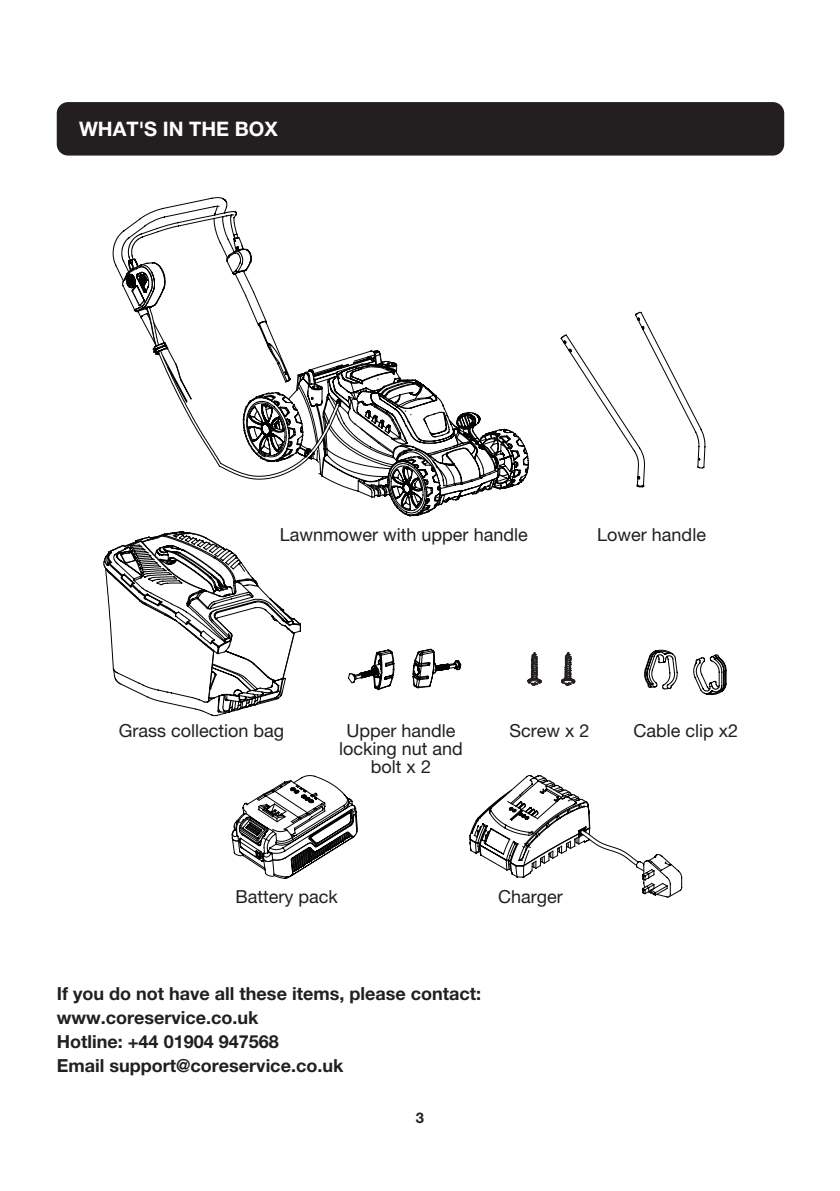
<style>
.page{position:relative;width:840px;height:1191px;background:#fff}
.page>*{position:absolute;margin:0;border:0;box-sizing:border-box;transform-origin:0 0}
.t1{font:700 20px "Helvetica Neue LT Pro";color:#fff}
.t2{font:18px/18px "Helvetica Neue LT Pro";color:#231f20;text-align:center}
.t3{font:700 18px "Helvetica Neue LT Pro";color:#231f20}
.t4{font:700 14.8px "Helvetica Neue LT Pro";color:#231f20}
</style>
<div class="page">
<div style="left:57px;top:102px;width:726px;height:54px;background:#231f20;border-radius:11px"></div>
<svg style="left:103px;top:516px;width:309px;height:200px"></svg>
<svg style="left:113px;top:197px;width:299px;height:319px"></svg>
<svg style="left:126px;top:263px;width:516px;height:216px"></svg>
<svg style="left:412px;top:312px;width:293px;height:371px"></svg>
<svg style="left:347px;top:649px;width:102px;height:41px"></svg>
<svg style="left:643px;top:650px;width:83px;height:45px"></svg>
<svg style="left:525px;top:651px;width:16px;height:35px"></svg>
<svg style="left:560px;top:651px;width:15px;height:35px"></svg>
<svg style="left:231px;top:775px;width:126px;height:104px"></svg>
<svg style="left:469px;top:775px;width:212px;height:122px"></svg>
<p class="t1" style="left:79px;top:116px;width:200px">WHAT'S IN THE BOX</p>
<p class="t2" style="left:279px;top:526px;width:249px">Lawnmower with upper handle</p>
<p class="t2" style="left:597px;top:526px;width:110px">Lower handle</p>
<p class="t2" style="left:119px;top:721px;width:167px">Grass collection bag</p>
<p class="t2" style="left:339px;top:721px;width:125px">Upper handle locking nut and</p>
<p class="t2" style="left:371px;top:757px;width:62px">bolt x 2</p>
<p class="t2" style="left:509px;top:721px;width:81px">Screw x 2</p>
<p class="t2" style="left:633px;top:721px;width:106px">Cable clip x2</p>
<p class="t2" style="left:235px;top:887px;width:104px">Battery pack</p>
<p class="t2" style="left:497px;top:887px;width:66px">Charger</p>
<p class="t3" style="left:57px;top:982px;width:425px">If you do not have all these items, please contact:</p>
<p class="t3" style="left:57px;top:1006px;width:203px">www.coreservice.co.uk</p>
<p class="t3" style="left:57px;top:1030px;width:223px">Hotline: +44 01904 947568</p>
<p class="t3" style="left:57px;top:1054px;width:288px">Email support@coreservice.co.uk</p>
<p class="t4" style="left:415px;top:1108px;width:10px">3</p>
</div>
